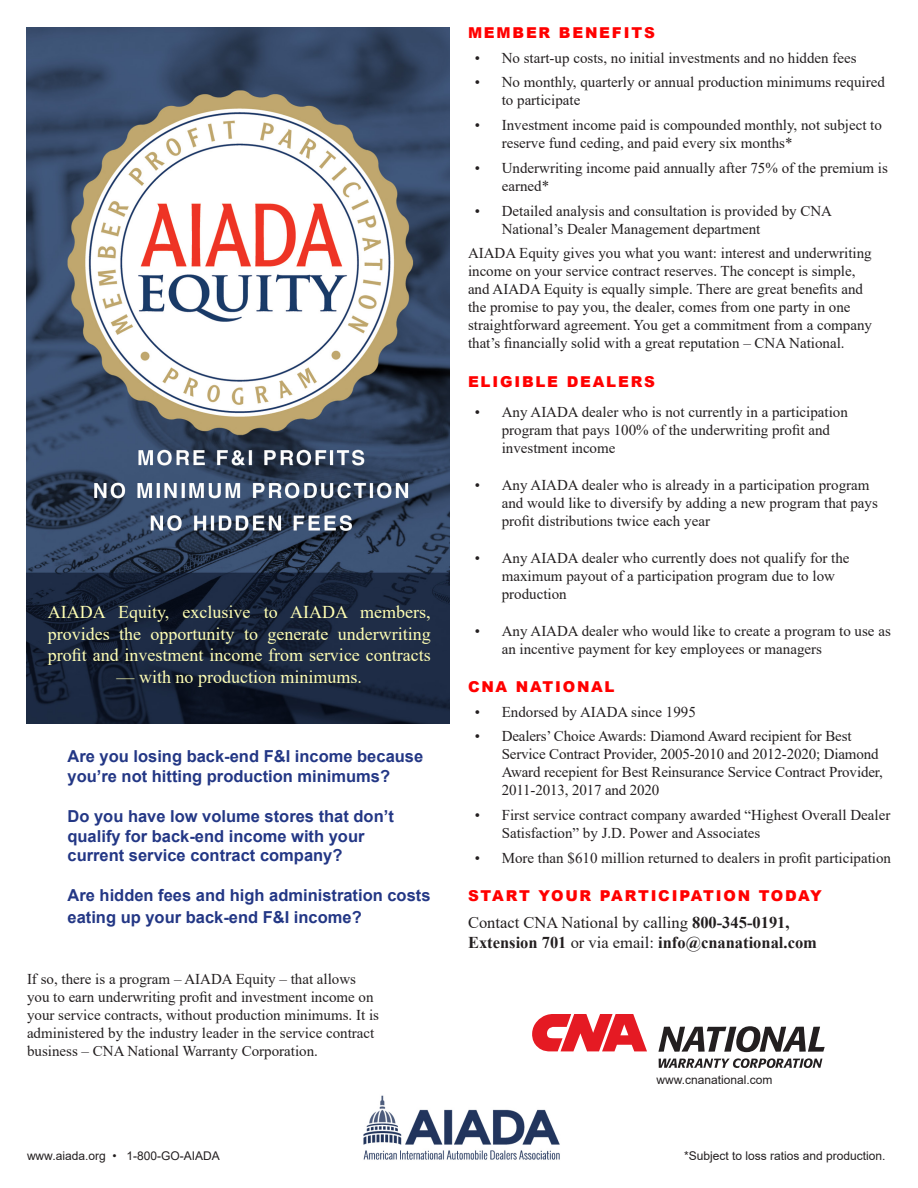
<style>
.page{position:relative;width:918px;height:1188px;background:#fff}
.page>*{position:absolute;margin:0;border:0;box-sizing:border-box;transform-origin:0 0}
.t1{font:18px/21.6px "Times New Roman";color:#ffffb4;text-align:justify}
.t2{font:700 16.5px "Arial";color:#233785}
.t3{font:700 16.5px "Times New Roman";color:#231f20}
.t4{font:16.5px "Times New Roman";color:#231f20}
.t5{font:15px/18px "Times New Roman";color:#231f20}
.t6{font:900 15px "Arial";letter-spacing:.12em;color:#f00}
.t7{font:12px "Arial";color:#231f20}
.s1{font-weight:700}
.s2{font-weight:400}
</style>
<div class="page">
<img style="left:363px;top:1095px;width:197px;height:65px">
<svg style="left:532px;top:1014px;width:115px;height:37px"></svg>
<svg style="left:658px;top:1026px;width:167px;height:26px"></svg>
<svg style="left:659px;top:1058px;width:163px;height:10px"></svg>
<img style="left:27px;top:27px;width:423px;height:697px">
<p class="t1" style="left:48px;top:601px;width:384px">AIADA Equity, exclusive to AIADA members, provides the opportunity to generate underwriting profit and investment income from service contracts</p>
<p class="t1" style="left:117px;top:665px;width:247px">— with no production minimums.</p>
<p class="t2" style="left:68px;top:745px;width:357px">Are you losing back-end F&amp;I income because</p>
<p class="t2" style="left:68px;top:765px;width:324px">you’re not hitting production minimums?</p>
<p class="t2" style="left:68px;top:804px;width:328px">Do you have low volume stores that don’t</p>
<p class="t2" style="left:68px;top:824px;width:299px">qualify for back-end income with your</p>
<p class="t2" style="left:68px;top:844px;width:277px">current service contract company?</p>
<p class="t2" style="left:68px;top:884px;width:365px">Are hidden fees and high administration costs</p>
<p class="t2" style="left:68px;top:905px;width:296px">eating up your back-end F&amp;I income?</p>
<p class="t5" style="left:27px;top:969px;width:331px">If so, there is a program – AIADA Equity – that allows</p>
<p class="t5" style="left:27px;top:987px;width:348px">you to earn underwriting profit and investment income on</p>
<p class="t5" style="left:27px;top:1005px;width:354px">your service contracts, without production minimums. It is</p>
<p class="t5" style="left:27px;top:1023px;width:349px">administered by the industry leader in the service contract</p>
<p class="t5" style="left:27px;top:1041px;width:292px">business – CNA National Warranty Corporation.</p>
<p class="t6" style="left:468px;top:22px;width:188px">MEMBER BENEFITS</p>
<p class="t5" style="left:475px;top:48px;width:383px">• No start-up costs, no initial investments and no hidden fees</p>
<p class="t5" style="left:502px;top:73px;width:385px;text-indent:-27px">• No monthly, quarterly or annual production minimums required to participate</p>
<p class="t5" style="left:502px;top:116px;width:382px;text-indent:-27px">• Investment income paid is compounded monthly, not subject to reserve fund ceding, and paid every six months*</p>
<p class="t5" style="left:502px;top:158px;width:388px;text-indent:-27px">• Underwriting income paid annually after 75% of the premium is earned*</p>
<p class="t5" style="left:502px;top:201px;width:332px;text-indent:-27px">• Detailed analysis and consultation is provided by CNA<br>National’s Dealer Management department</p>
<p class="t5" style="left:468px;top:244px;width:406px">AIADA Equity gives you what you want: interest and underwriting income on your service contract reserves. The concept is simple, and AIADA Equity is equally simple. There are great benefits and the promise to pay you, the dealer, comes from one party in one straightforward agreement. You get a commitment from a company that’s financially solid with a great reputation – CNA National.</p>
<p class="t6" style="left:468px;top:370px;width:189px">ELIGIBLE DEALERS</p>
<p class="t5" style="left:502px;top:403px;width:348px;text-indent:-27px">• Any AIADA dealer who is not currently in a participation program that pays 100% of the underwriting profit and investment income</p>
<p class="t5" style="left:502px;top:476px;width:378px;text-indent:-27px">• Any AIADA dealer who is already in a participation program and would like to diversify by adding a new program that pays profit distributions twice each year</p>
<p class="t5" style="left:502px;top:548px;width:349px;text-indent:-27px">• Any AIADA dealer who currently does not qualify for the maximum payout of a participation program due to low production</p>
<p class="t5" style="left:502px;top:621px;width:391px;text-indent:-27px">• Any AIADA dealer who would like to create a program to use as an incentive payment for key employees or managers</p>
<p class="t6" style="left:468px;top:676px;width:148px">CNA NATIONAL</p>
<p class="t5" style="left:475px;top:702px;width:223px">• Endorsed by AIADA since 1995</p>
<p class="t5" style="left:502px;top:727px;width:383px;text-indent:-27px">• Dealers’ Choice Awards: Diamond Award recipient for Best Service Contract Provider, 2005-2010 and 2012-2020; Diamond Award recepient for Best Reinsurance Service Contract Provider, 2011-2013, 2017 and 2020</p>
<p class="t5" style="left:502px;top:806px;width:390px;text-indent:-27px">• First service contract company awarded “Highest Overall Dealer<br>Satisfaction” by J.D. Power and Associates</p>
<p class="t5" style="left:475px;top:848px;width:418px">• More than $610 million returned to dealers in profit participation</p>
<p class="t6" style="left:468px;top:885px;width:355px">START YOUR PARTICIPATION TODAY</p>
<p class="t4" style="left:468px;top:911px;width:323px">Contact CNA National by calling <span class="s1">800-345-0191,</span></p>
<p class="t3" style="left:468px;top:930px;width:351px">Extension 701 <span class="s2">or via email:</span> info@cnanational.com</p>
<p class="t7" style="left:656px;top:1071px;width:118px">www.cnanational.com</p>
<p class="t7" style="left:27px;top:1148px;width:194px">www.aiada.org • 1-800-GO-AIADA</p>
<p class="t7" style="left:684px;top:1148px;width:203px">*Subject to loss ratios and production.</p>
</div>
